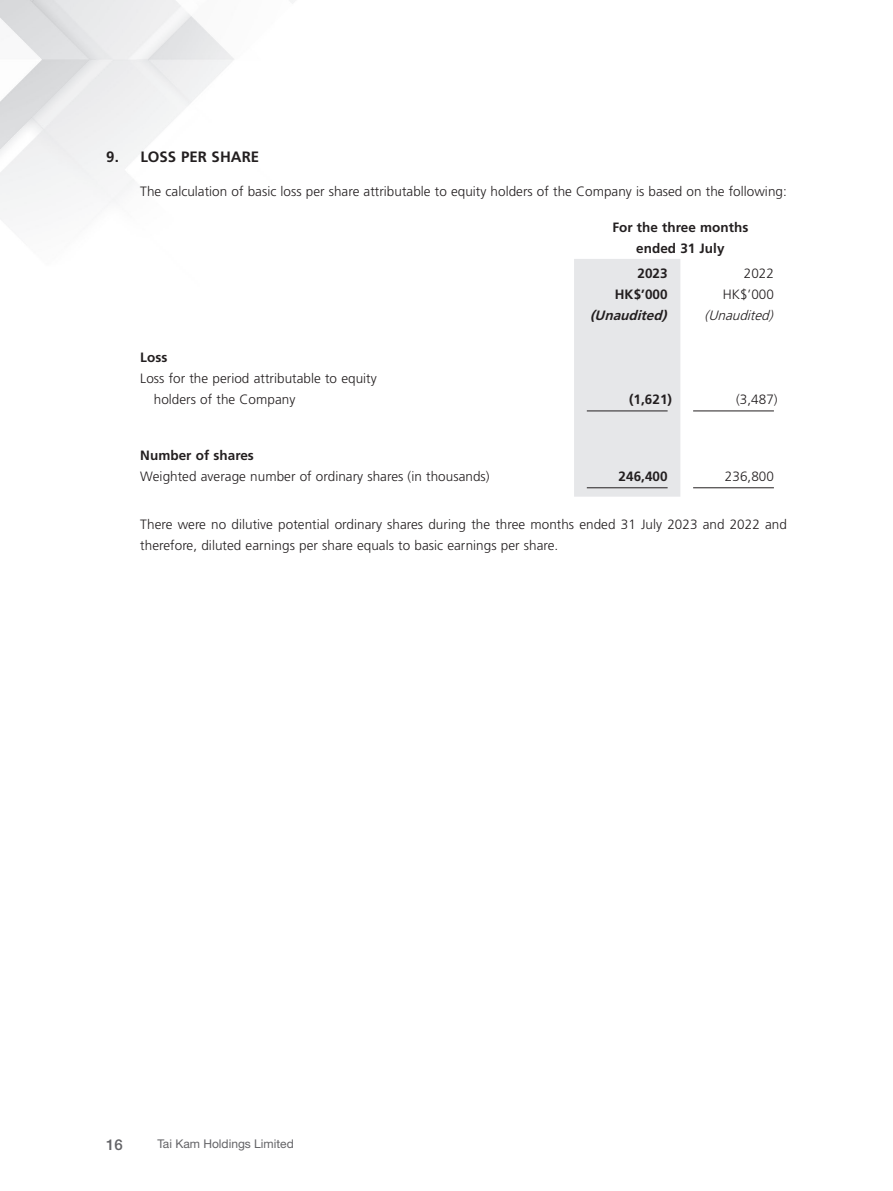
<style>
.page{position:relative;width:893px;height:1191px;background:#fff}
.page>*{position:absolute;margin:0;border:0;box-sizing:border-box;transform-origin:0 0}
.t1{font:700 15px "Frutiger LT Std";letter-spacing:.005em;color:#231f20}
.t2{font:500 15px "Helvetica Neue LT Std";color:#636366}
.t3{font:300 13.5px/21px "Frutiger LT Std";letter-spacing:.005em;color:#231f20}
.t4{font:700 13.5px/21px "Frutiger LT Std";letter-spacing:.005em;color:#231f20;text-align:center}
.t5{font:italic 700 13.5px "Frutiger LT Std";color:#231f20}
.t6{font:italic 300 13.5px "Frutiger LT Std";color:#231f20}
.t7{font:12px "Helvetica Neue LT Std";color:#636366}
</style>
<div class="page">
<div style="left:574px;top:259px;width:106px;height:237px;background:#e6e7e9"></div>
<hr style="left:587px;top:410px;width:81px;height:1px;background:#231f20">
<hr style="left:693px;top:410px;width:81px;height:1px;background:#231f20">
<hr style="left:587px;top:487px;width:81px;height:1px;background:#231f20">
<hr style="left:693px;top:487px;width:81px;height:1px;background:#231f20">
<p class="t1" style="left:106px;top:148px;width:154px">9. LOSS PER SHARE</p>
<p class="t3" style="left:140px;top:181px;width:648px">The calculation of basic loss per share attributable to equity holders of the Company is based on the following:</p>
<p class="t4" style="left:612px;top:217px;width:137px">For the three months ended 31 July</p>
<p class="t4" style="left:637px;top:263px;width:32px">2023</p>
<p class="t3" style="left:744px;top:263px;width:32px">2022</p>
<p class="t4" style="left:615px;top:284px;width:54px">HK$’000</p>
<p class="t3" style="left:723px;top:284px;width:53px">HK$’000</p>
<p class="t5" style="left:590px;top:307px;width:82px">(Unaudited)</p>
<p class="t6" style="left:705px;top:308px;width:74px">(Unaudited)</p>
<p class="t4" style="left:140px;top:347px;width:29px">Loss</p>
<p class="t3" style="left:154px;top:368px;width:224px;text-indent:-14px">Loss for the period attributable to equity holders of the Company</p>
<p class="t4" style="left:629px;top:389px;width:45px">(1,621)</p>
<p class="t3" style="left:736px;top:389px;width:43px">(3,487)</p>
<p class="t4" style="left:140px;top:445px;width:115px">Number of shares</p>
<p class="t3" style="left:140px;top:466px;width:351px">Weighted average number of ordinary shares (in thousands)</p>
<p class="t4" style="left:619px;top:466px;width:51px">246,400</p>
<p class="t3" style="left:725px;top:466px;width:51px">236,800</p>
<p class="t3" style="left:140px;top:514px;width:648px">There were no dilutive potential ordinary shares during the three months ended 31 July 2023 and 2022 and therefore, diluted earnings per share equals to basic earnings per share.</p>
<p class="t2" style="left:106px;top:1136px;width:18px">16</p>
<p class="t7" style="left:157px;top:1136px;width:138px">Tai Kam Holdings Limited</p>
</div>
